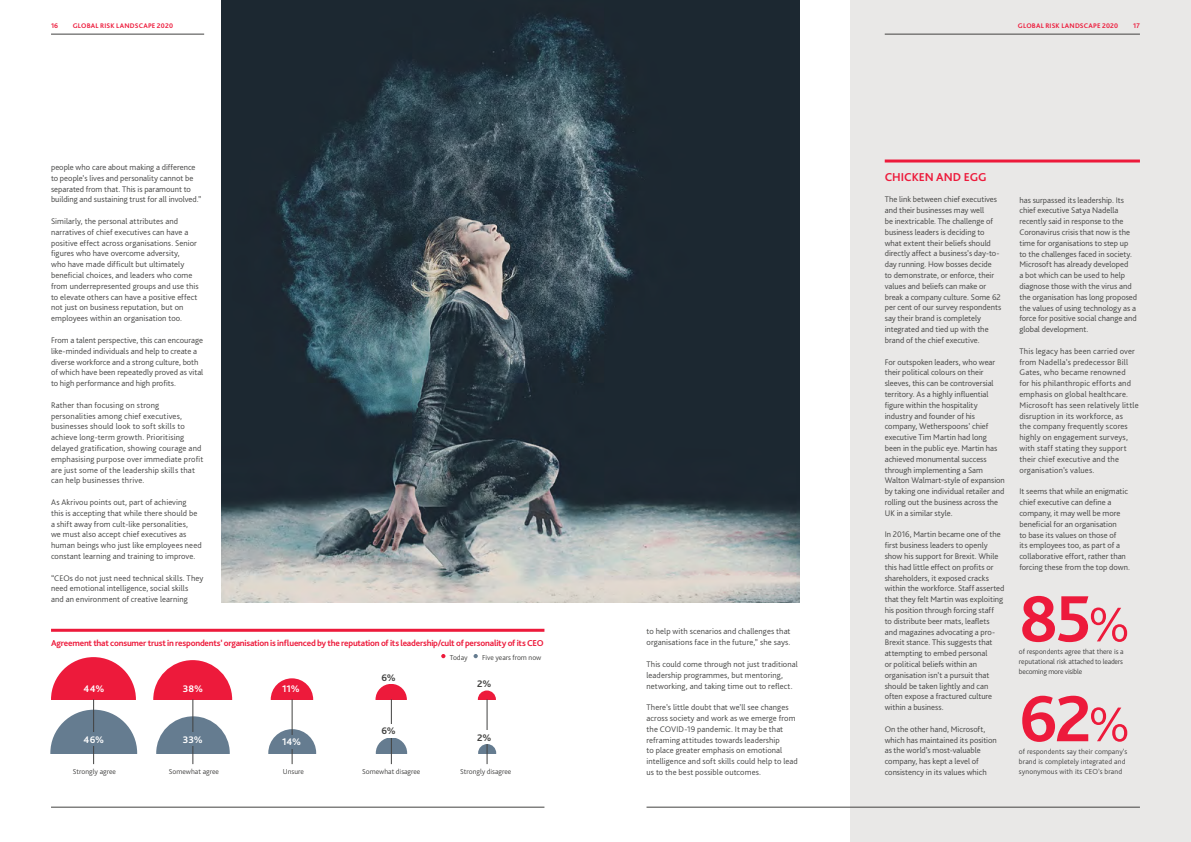
<style>
.page{position:relative;width:1191px;height:842px;background:#fff}
.page>*{position:absolute;margin:0;border:0;box-sizing:border-box;transform-origin:0 0}
.t1{font:700 68.4px "Bliss Pro";color:#ed1a3b}
.t2{font:700 12px "Bliss Pro";color:#ed1a3b}
.t3{font:700 10px "Bliss Pro";letter-spacing:.005em;color:#fff}
.t4{font:700 10px "Bliss Pro";color:#424241}
.t5{font:700 9px "Bliss Pro";letter-spacing:-.02em;color:#ed1a3b}
.t6{font:300 8.5px/10.8px "Bliss Pro";letter-spacing:.005em;color:#424241}
.t7{font:300 7.5px/10px "Bliss Pro";color:#424241}
.t8{font:700 7px "Bliss Pro";letter-spacing:.025em;color:#ed1a3b}
.s1{font-weight:300;font-size:51px}
</style>
<div class="page">
<div style="left:51px;top:657px;width:85px;height:85px;background:#ed1a3b;border-radius:42px"></div>
<div style="left:153px;top:660px;width:79px;height:79px;background:#ed1a3b;border-radius:39px"></div>
<div style="left:271px;top:678px;width:42px;height:43px;background:#ed1a3b;border-radius:21px"></div>
<div style="left:375px;top:684px;width:32px;height:31px;background:#ed1a3b;border-radius:16px"></div>
<div style="left:478px;top:690px;width:18px;height:19px;background:#ed1a3b;border-radius:9px"></div>
<div style="left:850px;top:0;width:341px;height:842px;background:#e9e8e7"></div>
<hr style="left:884px;top:160px;width:256px;height:3px;background:#ed1a3b">
<img style="left:221px;top:0;width:578px;height:602px">
<hr style="left:51px;top:629px;width:493px;height:3px;background:#ed1a3b">
<div style="left:0;top:700px;width:544px;height:53px;background:#fff"></div>
<svg style="left:50px;top:710px;width:87px;height:43px"></svg>
<svg style="left:156px;top:716px;width:74px;height:37px"></svg>
<svg style="left:268px;top:729px;width:48px;height:24px"></svg>
<svg style="left:376px;top:738px;width:31px;height:15px"></svg>
<svg style="left:478px;top:744px;width:18px;height:9px"></svg>
<hr style="left:93px;top:699px;width:1px;height:65px;background:#424241">
<div style="left:81px;top:733px;width:30px;height:13px;background:#657c90"></div>
<svg style="left:441px;top:654px;width:4px;height:4px"></svg>
<svg style="left:473px;top:654px;width:5px;height:4px"></svg>
<hr style="left:193px;top:699px;width:1px;height:65px;background:#424241">
<div style="left:180px;top:733px;width:30px;height:13px;background:#657c90"></div>
<hr style="left:292px;top:699px;width:1px;height:65px;background:#424241">
<div style="left:279px;top:735px;width:27px;height:13px;background:#657c90"></div>
<hr style="left:391px;top:699px;width:1px;height:65px;background:#424241">
<div style="left:378px;top:724px;width:30px;height:13px;background:#fff"></div>
<hr style="left:487px;top:699px;width:1px;height:65px;background:#424241">
<div style="left:474px;top:730px;width:30px;height:13px;background:#fff"></div>
<hr style="left:51px;top:34px;width:153px;height:1px;background:#424241">
<hr style="left:51px;top:807px;width:493px;height:1px;background:#424241">
<hr style="left:884px;top:34px;width:256px;height:1px;background:#424241">
<hr style="left:646px;top:807px;width:494px;height:1px;background:#424241">
<p class="t8" style="left:51px;top:22px;width:9px">16</p>
<p class="t8" style="left:73px;top:22px;width:102px">GLOBAL RISK LANDSCAPE 2020</p>
<p class="t8" style="left:1018px;top:22px;width:102px">GLOBAL RISK LANDSCAPE 2020</p>
<p class="t8" style="left:1133px;top:22px;width:8px">17</p>
<p class="t6" style="left:51px;top:162px;width:152px">people who care about making a difference to people’s lives and personality cannot be separated from that. This is paramount to building and sustaining trust for all involved.”</p>
<p class="t6" style="left:51px;top:216px;width:149px">Similarly, the personal attributes and narratives of chief executives can have a positive effect across organisations. Senior figures who have overcome adversity,<br>who have made difficult but ultimately beneficial choices, and leaders who come from underrepresented groups and use this to elevate others can have a positive effect not just on business reputation, but on employees within an organisation too.</p>
<p class="t6" style="left:51px;top:334px;width:154px">From a talent perspective, this can encourage like-minded individuals and help to create a diverse workforce and a strong culture, both of which have been repeatedly proved as vital to high performance and high profits.</p>
<p class="t6" style="left:51px;top:399px;width:154px">Rather than focusing on strong personalities among chief executives, businesses should look to soft skills to achieve long-term growth. Prioritising delayed gratification, showing courage and emphasising purpose over immediate profit are just some of the leadership skills that can help businesses thrive.</p>
<p class="t6" style="left:51px;top:496px;width:152px">As Akrivou points out, part of achieving<br>this is accepting that while there should be a shift away from cult-like personalities,<br>we must also accept chief executives as human beings who just like employees need constant learning and training to improve.</p>
<p class="t6" style="left:51px;top:572px;width:154px">“CEOs do not just need technical skills. They need emotional intelligence, social skills and an environment of creative learning</p>
<p class="t5" style="left:51px;top:637px;width:494px">Agreement that consumer trust in respondents’ organisation is influenced by the reputation of its leadership/cult of personality of its CEO</p>
<p class="t6" style="left:646px;top:626px;width:146px">to help with scenarios and challenges that organisations face in the future,” she says.</p>
<p class="t6" style="left:646px;top:658px;width:153px">This could come through not just traditional leadership programmes, but mentoring, networking, and taking time out to reflect.</p>
<p class="t6" style="left:646px;top:702px;width:153px">There’s little doubt that we’ll see changes across society and work as we emerge from the COVID-19 pandemic. It may be that reframing attitudes towards leadership<br>to place greater emphasis on emotional intelligence and soft skills could help to lead</p>
<p class="t7" style="left:73px;top:766px;width:45px">Strongly agree</p>
<p class="t6" style="left:646px;top:766px;width:116px">us to the best possible outcomes.</p>
<p class="t7" style="left:450px;top:652px;width:19px">Today</p>
<p class="t7" style="left:482px;top:652px;width:61px">Five years from now</p>
<p class="t4" style="left:381px;top:671px;width:16px">6%</p>
<p class="t4" style="left:477px;top:677px;width:16px">2%</p>
<p class="t3" style="left:84px;top:683px;width:22px">44%</p>
<p class="t3" style="left:183px;top:683px;width:22px">38%</p>
<p class="t3" style="left:282px;top:683px;width:19px">11%</p>
<p class="t4" style="left:381px;top:725px;width:16px">6%</p>
<p class="t4" style="left:477px;top:731px;width:16px">2%</p>
<p class="t3" style="left:84px;top:734px;width:22px">46%</p>
<p class="t3" style="left:183px;top:734px;width:21px">33%</p>
<p class="t3" style="left:282px;top:736px;width:20px">14%</p>
<p class="t7" style="left:169px;top:766px;width:52px">Somewhat agree</p>
<p class="t7" style="left:362px;top:766px;width:60px">Somewhat disagree</p>
<p class="t7" style="left:460px;top:766px;width:53px">Strongly disagree</p>
<p class="t7" style="left:283px;top:766px;width:23px">Unsure</p>
<h2 class="t2" style="left:884px;top:169px;width:103px">CHICKEN AND EGG</h2>
<p class="t6" style="left:884px;top:194px;width:118px">The link between chief executives and their businesses may well<br>be inextricable. The challenge of business leaders is deciding to what extent their beliefs should directly affect a business’s day-to&shy;day running. How bosses decide<br>to demonstrate, or enforce, their values and beliefs can make or break a company culture. Some 62 per cent of our survey respondents say their brand is completely integrated and tied up with the brand of the chief executive.</p>
<p class="t6" style="left:884px;top:356px;width:122px">For outspoken leaders, who wear their political colours on their sleeves, this can be controversial territory. As a highly influential figure within the hospitality industry and founder of his company, Wetherspoons’ chief executive Tim Martin had long been in the public eye. Martin has achieved monumental success through implementing a Sam<br>Walton Walmart-style of expansion by taking one individual retailer and rolling out the business across the<br>UK in a similar style.</p>
<p class="t6" style="left:884px;top:529px;width:121px">In 2016, Martin became one of the first business leaders to openly show his support for Brexit. While this had little effect on profits or shareholders, it exposed cracks within the workforce. Staff asserted that they felt Martin was exploiting his position through forcing staff<br>to distribute beer mats, leaflets and magazines advocating a pro-<br>Brexit stance. This suggests that attempting to embed personal<br>or political beliefs within an organisation isn’t a pursuit that should be taken lightly and can often expose a fractured culture within a business.</p>
<p class="t6" style="left:884px;top:723px;width:114px">On the other hand, Microsoft, which has maintained its position as the world’s most-valuable company, has kept a level of consistency in its values which</p>
<p class="t6" style="left:1019px;top:194px;width:119px">has surpassed its leadership. Its chief executive Satya Nadella recently said in response to the<br>Coronavirus crisis that now is the time for organisations to step up to the challenges faced in society.<br>Microsoft has already developed<br>a bot which can be used to help diagnose those with the virus and the organisation has long proposed the values of using technology as a force for positive social change and global development.</p>
<p class="t6" style="left:1019px;top:345px;width:121px">This legacy has been carried over from Nadella’s predecessor Bill<br>Gates, who became renowned<br>for his philanthropic efforts and emphasis on global healthcare.<br>Microsoft has seen relatively little disruption in its workforce, as<br>the company frequently scores highly on engagement surveys, with staff stating they support their chief executive and the organisation’s values.</p>
<p class="t6" style="left:1019px;top:486px;width:112px">It seems that while an enigmatic chief executive can define a company, it may well be more beneficial for an organisation<br>to base its values on those of<br>its employees too, as part of a collaborative effort, rather than forcing these from the top down.</p>
<h1 class="t1" style="left:1019px;top:576px;width:113px">85<span class="s1">%</span></h1>
<p class="t7" style="left:1019px;top:646px;width:106px;text-align:justify">of respondents agree that there is a reputational risk attached to leaders becoming more visible</p>
<h1 class="t1" style="left:1019px;top:676px;width:113px">62<span class="s1">%</span></h1>
<p class="t7" style="left:1019px;top:746px;width:110px">of respondents say their company’s brand is completely integrated and synonymous with its CEO’s brand</p>
</div>
